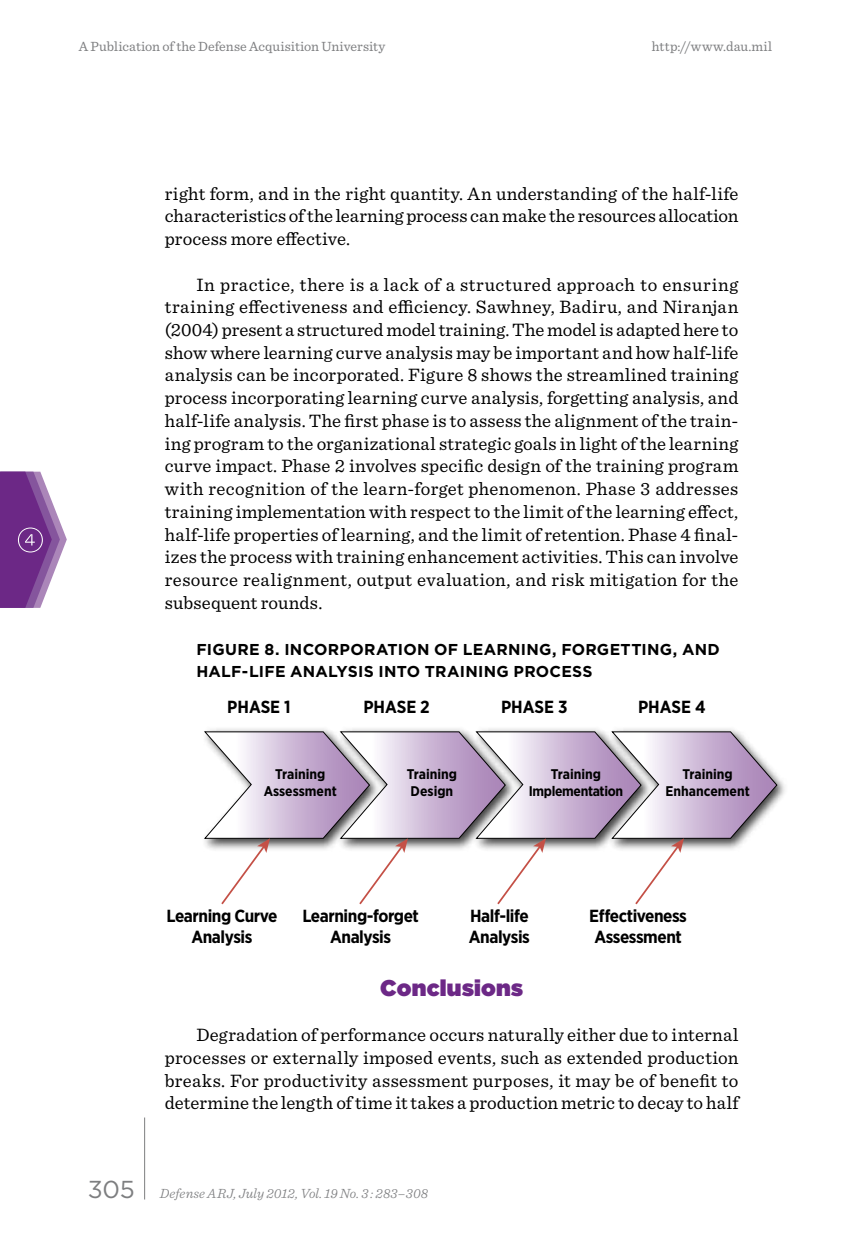
<style>
.page{position:relative;width:851px;height:1260px;background:#fff}
.page>*{position:absolute;margin:0;border:0;box-sizing:border-box;transform-origin:0 0}
.Level_1_Header{font:900 22.75px "Gotham";letter-spacing:.01em;color:#6c2886}
.Body_Text{font:18.9px/22.8px "Sentinel";letter-spacing:.01em;color:#000;text-align:justify}
.t1{font:700 17.5px/21px "Gotham Narrow";letter-spacing:-.025em;color:#000;text-align:center}
.t2{font:700 15.75px/22.8px "Gotham";letter-spacing:.015em;color:#000}
.t3{font:14px "Sentinel";letter-spacing:.005em;color:#7d7e80}
.t4{font:700 14px/16.8px "Gotham Narrow";color:#000;text-align:center}
.t5{font:italic 300 14px "Sentinel";letter-spacing:.01em;color:#7d7e80}
.t6{font:700 14px/16.8px "Gotham Narrow";letter-spacing:-.025em;color:#000;text-align:center}
.s1{font-family:"Gotham";font-weight:400;font-style:normal;font-size:24.5px}
</style>
<div class="page">
<hr style="left:144px;top:1118px;width:1px;height:82px;background:#7d7e80">
<svg style="left:0;top:472px;width:67px;height:136px"></svg>
<img style="left:603px;top:727px;width:182px;height:74px">
<svg style="left:203px;top:731px;width:575px;height:174px"></svg>
<p class="t3" style="left:79px;top:35px;width:308px">A Publication of the Defense Acquisition University</p>
<p class="t3" style="left:652px;top:35px;width:122px">http://www.dau.mil</p>
<p class="Body_Text" style="left:165px;top:181px;width:575px">right form, and in the right quantity. An understanding of the half-life characteristics of the learning process can make the resources allocation process more effective.</p>
<p class="Body_Text" style="left:165px;top:272px;width:575px;text-indent:31px">In practice, there is a lack of a structured approach to ensuring training effectiveness and efficiency. Sawhney, Badiru, and Niranjan (2004) present a structured model training. The model is adapted here to show where learning curve analysis may be important and how half-life analysis can be incorporated. Figure 8 shows the streamlined training process incorporating learning curve analysis, forgetting analysis, and half-life analysis. The first phase is to assess the alignment of the train&shy;ing program to the organizational strategic goals in light of the learning curve impact. Phase 2 involves specific design of the training program with recognition of the learn-forget phenomenon. Phase 3 addresses training implementation with respect to the limit of the learning effect, half-life properties of learning, and the limit of retention. Phase 4 final&shy;izes the process with training enhancement activities. This can involve resource realignment, output evaluation, and risk mitigation for the subsequent rounds.</p>
<p class="t2" style="left:196px;top:637px;width:525px">FIGURE 8. INCORPORATION OF LEARNING, FORGETTING, AND<br>HALF-LIFE ANALYSIS INTO TRAINING PROCESS</p>
<p class="t1" style="left:227px;top:696px;width:65px">PHASE 1</p>
<p class="t1" style="left:363px;top:696px;width:68px">PHASE 2</p>
<p class="t1" style="left:501px;top:696px;width:68px">PHASE 3</p>
<p class="t1" style="left:638px;top:696px;width:69px">PHASE 4</p>
<p class="t4" style="left:264px;top:766px;width:75px">Training<br>Assessment</p>
<p class="t4" style="left:407px;top:766px;width:52px;text-align:left">Training<br>Design</p>
<p class="t6" style="left:528px;top:766px;width:96px">Training<br>Implementation</p>
<p class="t4" style="left:665px;top:766px;width:86px">Training<br>Enhancement</p>
<p class="t1" style="left:166px;top:905px;width:113px">Learning Curve<br>Analysis</p>
<p class="t1" style="left:302px;top:905px;width:118px">Learning-forget<br>Analysis</p>
<p class="t1" style="left:469px;top:905px;width:63px;text-align:left">Half-life<br>Analysis</p>
<p class="t1" style="left:589px;top:905px;width:99px;text-align:left">E ectiveness<br>Assessment</p>
<h1 class="Level_1_Header" style="left:380px;top:971px;width:144px">Conclusions</h1>
<p class="Body_Text" style="left:165px;top:1022px;width:575px;text-indent:31px">Degradation of performance occurs naturally either due to internal processes or externally imposed events, such as extended production breaks. For productivity assessment purposes, it may be of benefit to determine the length of time it takes a production metric to decay to half</p>
<p class="t5" style="left:88px;top:1183px;width:342px"><span class="s1">305</span> Defense ARJ, July 2012, Vol. 19 No. 3 : 283–308</p>
</div>
